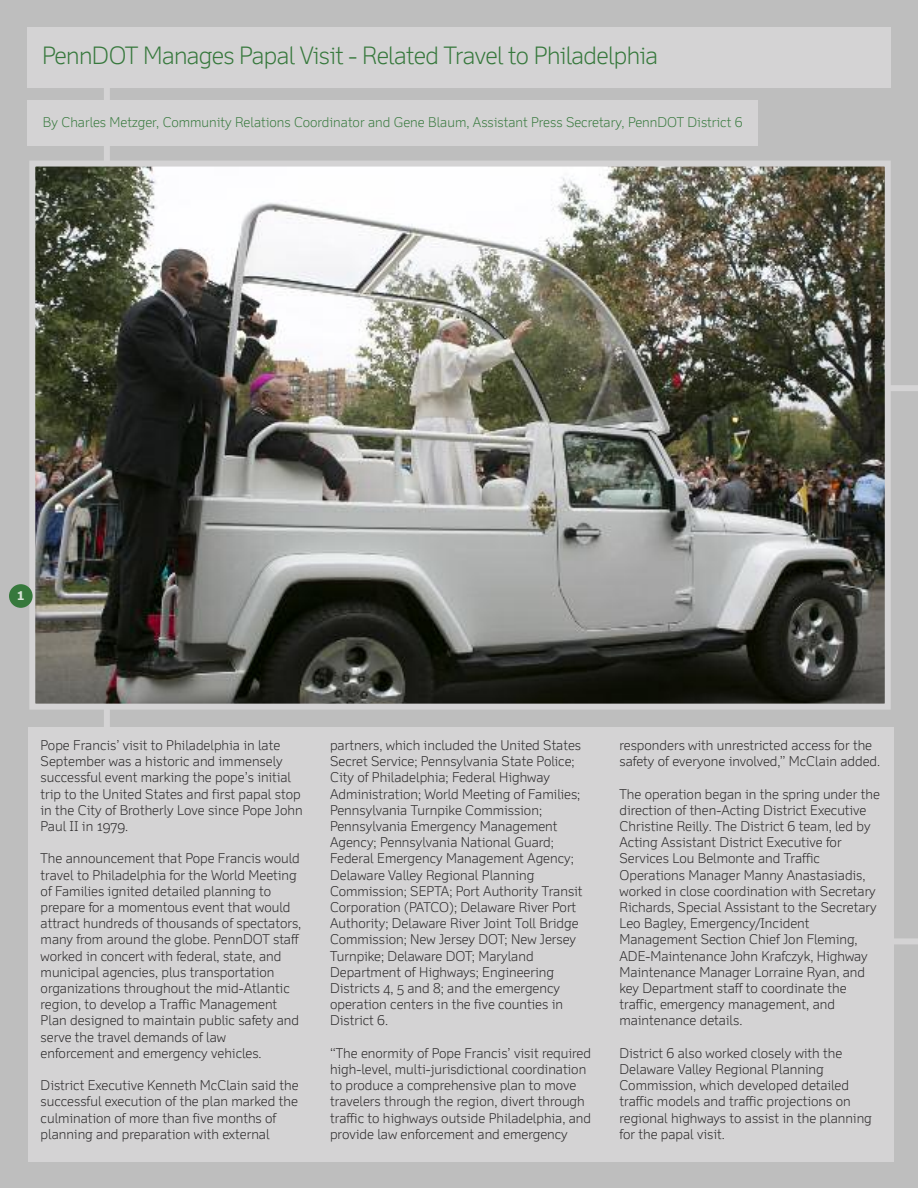
<style>
.page{position:relative;width:918px;height:1188px;background:#bebebe}
.page>*{position:absolute;margin:0;border:0;box-sizing:border-box;transform-origin:0 0}
.t1{font:300 24px "Felbridge";letter-spacing:-.025em;color:#36783c}
.t2{font:300 13.5px/16.2px "Felbridge";color:#272526}
.t3{font:300 13.5px "Felbridge";color:#36783c}
.t4{font:700 12px "Verdana";color:#d7e4d8}
</style>
<div class="page">
<div style="left:27px;top:27px;width:864px;height:61px;background:#d4d3d4"></div>
<div style="left:104px;top:75px;width:6px;height:745px;background:#d4d3d4"></div>
<div style="left:28px;top:100px;width:730px;height:46px;background:#d4d3d4"></div>
<div style="left:784px;top:938px;width:134px;height:6px;background:#d4d3d4"></div>
<div style="left:29px;top:727px;width:865px;height:434px;background:#d4d3d4"></div>
<div style="left:798px;top:385px;width:120px;height:6px;background:#d4d3d4"></div>
<img style="left:36px;top:168px;width:848px;height:535px">
<div style="left:29px;top:161px;width:862px;height:549px;border:6px solid #d4d3d4"></div>
<div style="left:9px;top:584px;width:24px;height:24px;background:#36783c;border-radius:50%"></div>
<h1 class="t1" style="left:42px;top:47px;width:618px">PennDOT Manages Papal Visit - Related Travel to Philadelphia</h1>
<p class="t3" style="left:43px;top:117px;width:701px">By Charles Metzger, Community Relations Coordinator and Gene Blaum, Assistant Press Secretary, PennDOT District 6</p>
<p class="t4" style="left:17px;top:588px;width:10px">1</p>
<p class="t2" style="left:41px;top:738px;width:264px">Pope Francis’ visit to Philadelphia in late September was a historic and immensely successful event marking the pope’s initial trip to the United States and first papal stop in the City of Brotherly Love since Pope John Paul II in 1979.</p>
<p class="t2" style="left:41px;top:852px;width:262px">The announcement that Pope Francis would travel to Philadelphia for the World Meeting of Families ignited detailed planning to prepare for a momentous event that would attract hundreds of thousands of spectators, many from around the globe. PennDOT staff worked in concert with federal, state, and municipal agencies, plus transportation organizations throughout the mid-Atlantic region, to develop a Traffic Management Plan designed to maintain public safety and serve the travel demands of law enforcement and emergency vehicles.</p>
<p class="t2" style="left:41px;top:1079px;width:260px">District Executive Kenneth McClain said the successful execution of the plan marked the culmination of more than five months of planning and preparation with external</p>
<p class="t2" style="left:330px;top:738px;width:254px">partners, which included the United States Secret Service; Pennsylvania State Police; City of Philadelphia; Federal Highway Administration; World Meeting of Families; Pennsylvania Turnpike Commission; Pennsylvania Emergency Management Agency; Pennsylvania National Guard; Federal Emergency Management Agency; Delaware Valley Regional Planning Commission; SEPTA; Port Authority Transit Corporation (PATCO); Delaware River Port Authority; Delaware River Joint Toll Bridge Commission; New Jersey DOT; New Jersey Turnpike; Delaware DOT; Maryland Department of Highways; Engineering Districts 4, 5 and 8; and the emergency operation centers in the five counties in District 6.</p>
<p class="t2" style="left:330px;top:1046px;width:263px">“The enormity of Pope Francis’ visit required high-level, multi-jurisdictional coordination to produce a comprehensive plan to move travelers through the region, divert through traffic to highways outside Philadelphia, and provide law enforcement and emergency</p>
<p class="t2" style="left:620px;top:738px;width:262px">responders with unrestricted access for the safety of everyone involved,” McClain added.</p>
<p class="t2" style="left:620px;top:787px;width:262px">The operation began in the spring under the direction of then-Acting District Executive Christine Reilly. The District 6 team, led by Acting Assistant District Executive for Services Lou Belmonte and Traffic Operations Manager Manny Anastasiadis, worked in close coordination with Secretary Richards, Special Assistant to the Secretary Leo Bagley, Emergency/Incident Management Section Chief Jon Fleming, ADE-Maintenance John Krafczyk, Highway Maintenance Manager Lorraine Ryan, and key Department staff to coordinate the traffic, emergency management, and maintenance details.</p>
<p class="t2" style="left:620px;top:1046px;width:254px">District 6 also worked closely with the Delaware Valley Regional Planning Commission, which developed detailed traffic models and traffic projections on regional highways to assist in the planning for the papal visit.</p>
</div>
